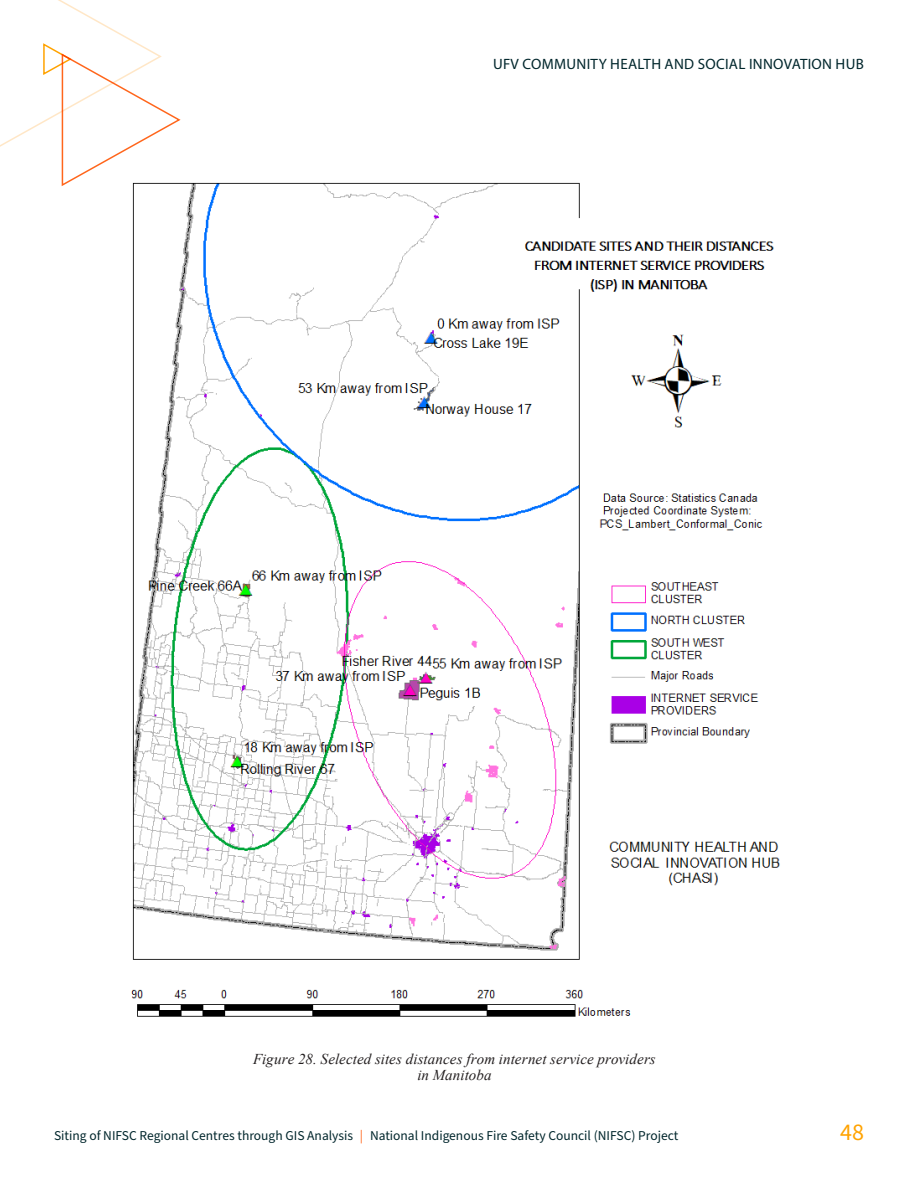
<style>
.page{position:relative;width:918px;height:1188px;background:#fff}
.page>*{position:absolute;margin:0;border:0;box-sizing:border-box;transform-origin:0 0}
.t1{font:24px "Source Sans Pro";color:#ffa300}
.Figure_list{font:italic 15px/16.5px "Times New Roman";letter-spacing:.005em;color:#231f20;text-align:center}
.t2{font:15px "Myriad Pro";letter-spacing:.02em;color:#00262c}
.t3{font:13.5px "Source Sans Pro";color:#00262c}
.s1{color:#ff661c}
</style>
<div class="page">
<svg style="left:0;top:0;width:181px;height:186px"></svg>
<img style="left:118px;top:162px;width:662px;height:855px">
<p class="t2" style="left:493px;top:55px;width:372px">UFV COMMUNITY HEALTH AND SOCIAL INNOVATION HUB</p>
<p class="Figure_list" style="left:253px;top:1050px;width:404px">Figure 28. Selected sites distances from internet service providers in Manitoba</p>
<p class="t3" style="left:54px;top:1126px;width:626px">Siting of NIFSC Regional Centres through GIS Analysis <span class="s1">|</span> National Indigenous Fire Safety Council (NIFSC) Project</p>
<h1 class="t1" style="left:840px;top:1116px;width:25px">48</h1>
</div>
